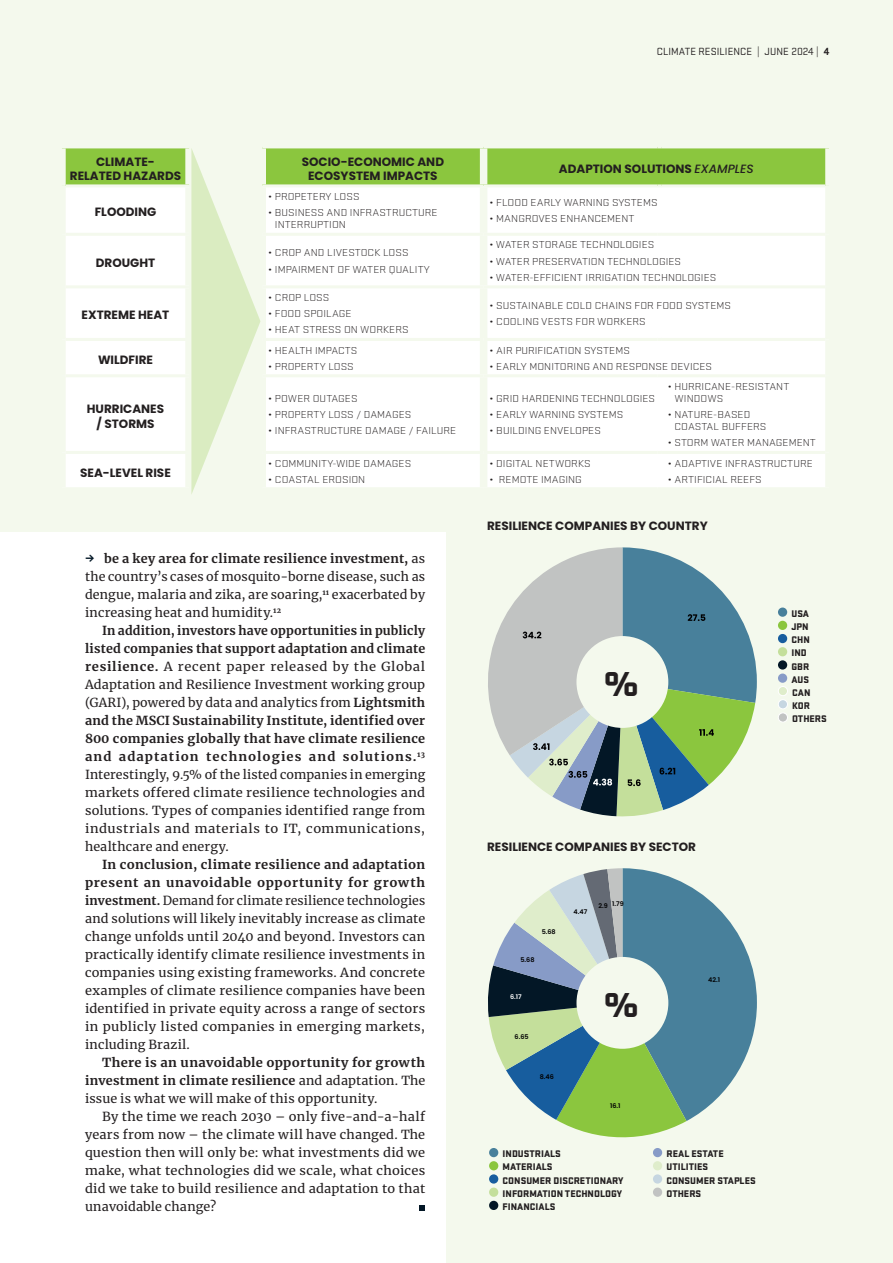
<style>
.page{position:relative;width:893px;height:1263px;background:#fff}
.page>*{position:absolute;margin:0;border:0;box-sizing:border-box;transform-origin:0 0}
.t1{font:900 36px "Stratum 1";color:#231f20}
.t2{font:12.45px/18px "Merriweather";letter-spacing:.02em;color:#231f20;text-align:justify}
.t3{font:12.45px/18px "Merriweather";letter-spacing:.02em;color:#231f20;text-align:justify;scale:1.04 1}
.t4{font:700 12.45px/18px "Merriweather";letter-spacing:.025em;color:#231f20;text-align:justify;scale:1.04 1}
.t5{font:900 12.45px "Merriweather";color:#031726}
.t6{font:700 12px/14.4px "Poppins";color:#231f20;text-align:center}
.t7{font:10.8px "Stratum 1";letter-spacing:.005em;color:#231f20}
.t8{font:300 10.5px/12px "Stratum 1";letter-spacing:.005em;color:#231f20;scale:1.1 1}
.t9{font:900 10.05px/13.2px "Stratum 1";color:#231f20}
.t10{font:600 6.45px "Poppins";color:#000001}
.t11{font:600 6.45px "Poppins";color:#fff}
.s1{font-weight:700}
.s2{font-weight:500;font-style:italic}
.s3{font-weight:400}
</style>
<div class="page">
<div style="left:0;top:0;width:893px;height:531px;background:#f4f9ed"></div>
<div style="left:446px;top:492px;width:447px;height:771px;background:#f4f9ed"></div>
<svg style="left:419px;top:1205px;width:6px;height:6px"></svg>
<svg style="left:62px;top:147px;width:767px;height:347px"></svg>
<svg style="left:488px;top:547px;width:269px;height:270px"></svg>
<div style="left:576px;top:636px;width:92px;height:92px;background:#f4f9ed;border-radius:50%"></div>
<svg style="left:488px;top:868px;width:269px;height:270px"></svg>
<div style="left:576px;top:957px;width:92px;height:92px;background:#f4f9ed;border-radius:50%"></div>
<div style="left:778px;top:607px;width:9px;height:10px;background:#48809b;border-radius:50%"></div>
<div style="left:778px;top:621px;width:9px;height:9px;background:#8bc63e;border-radius:50%"></div>
<div style="left:778px;top:634px;width:9px;height:9px;background:#175d9e;border-radius:50%"></div>
<div style="left:778px;top:647px;width:9px;height:9px;background:#c4df9b;border-radius:50%"></div>
<div style="left:778px;top:660px;width:9px;height:9px;background:#031726;border-radius:50%"></div>
<div style="left:778px;top:673px;width:9px;height:10px;background:#879bc7;border-radius:50%"></div>
<div style="left:778px;top:686px;width:9px;height:10px;background:#dfedcb;border-radius:50%"></div>
<div style="left:778px;top:686px;width:10px;height:10px;border:1px solid #fff;border-radius:50%"></div>
<div style="left:778px;top:700px;width:9px;height:9px;background:#c6d6e1;border-radius:50%"></div>
<div style="left:778px;top:699px;width:10px;height:10px;border:1px solid #fff;border-radius:50%"></div>
<div style="left:778px;top:713px;width:9px;height:9px;background:#c1c3c2;border-radius:50%"></div>
<div style="left:778px;top:712px;width:10px;height:10px;border:1px solid #fff;border-radius:50%"></div>
<div style="left:489px;top:1148px;width:9px;height:9px;background:#48809b;border-radius:50%"></div>
<div style="left:489px;top:1161px;width:9px;height:9px;background:#8bc63e;border-radius:50%"></div>
<div style="left:489px;top:1174px;width:9px;height:9px;background:#175d9e;border-radius:50%"></div>
<div style="left:489px;top:1187px;width:9px;height:10px;background:#c4df9b;border-radius:50%"></div>
<div style="left:489px;top:1201px;width:9px;height:9px;background:#031726;border-radius:50%"></div>
<div style="left:653px;top:1148px;width:9px;height:9px;background:#879bc7;border-radius:50%"></div>
<div style="left:653px;top:1161px;width:9px;height:9px;background:#dfedcb;border-radius:50%"></div>
<div style="left:653px;top:1174px;width:9px;height:9px;background:#c6d6e1;border-radius:50%"></div>
<div style="left:653px;top:1187px;width:9px;height:10px;background:#c1c3c2;border-radius:50%"></div>
<p class="t7" style="left:657px;top:46px;width:174px">CLIMATE RESILIENCE | JUNE 2024 | <span class="s1">4</span></p>
<p class="t6" style="left:70px;top:154px;width:113px">CLIMATE-<br>RELATED HAZARDS</p>
<p class="t6" style="left:302px;top:154px;width:144px">SOCIO-ECONOMIC AND<br>ECOSYSTEM IMPACTS</p>
<p class="t6" style="left:559px;top:161px;width:196px">ADAPTION SOLUTIONS <span class="s2">EXAMPLES</span></p>
<p class="t6" style="left:95px;top:205px;width:63px">FLOODING</p>
<p class="t8" style="left:268px;top:191px;width:85px">• PROPETERY LOSS</p>
<p class="t8" style="left:275px;top:207px;width:149px;text-indent:-7px">• BUSINESS AND INFRASTRUCTURE<br>INTERRUPTION</p>
<p class="t8" style="left:490px;top:197px;width:154px">• FLOOD EARLY WARNING SYSTEMS</p>
<p class="t8" style="left:490px;top:213px;width:133px">• MANGROVES ENHANCEMENT</p>
<p class="t6" style="left:96px;top:255px;width:61px">DROUGHT</p>
<p class="t6" style="left:82px;top:308px;width:89px">EXTREME HEAT</p>
<p class="t6" style="left:98px;top:352px;width:57px">WILDFIRE</p>
<p class="t6" style="left:87px;top:401px;width:79px">HURRICANES / STORMS</p>
<p class="t6" style="left:80px;top:465px;width:92px">SEA-LEVEL RISE</p>
<p class="t8" style="left:268px;top:248px;width:129px">• CROP AND LIVESTOCK LOSS</p>
<p class="t8" style="left:268px;top:264px;width:148px">• IMPAIRMENT OF WATER QUALITY</p>
<p class="t8" style="left:268px;top:292px;width:57px">• CROP LOSS</p>
<p class="t8" style="left:268px;top:308px;width:77px">• FOOD SPOILAGE</p>
<p class="t8" style="left:268px;top:325px;width:129px">• HEAT STRESS ON WORKERS</p>
<p class="t8" style="left:268px;top:345px;width:83px">• HEALTH IMPACTS</p>
<p class="t8" style="left:268px;top:361px;width:79px">• PROPERTY LOSS</p>
<p class="t8" style="left:268px;top:393px;width:83px">• POWER OUTAGES</p>
<p class="t8" style="left:268px;top:409px;width:132px">• PROPERTY LOSS / DAMAGES</p>
<p class="t8" style="left:268px;top:426px;width:172px">• INFRASTRUCTURE DAMAGE / FAILURE</p>
<p class="t8" style="left:268px;top:458px;width:131px">• COMMUNITY-WIDE DAMAGES</p>
<p class="t8" style="left:268px;top:474px;width:90px">• COASTAL EROSION</p>
<p class="t2" style="left:85px;top:550px;width:342px;text-indent:19px"><span class="s1">be a key area for climate resilience investment,</span> as the country’s cases of mosquito-borne disease, such as dengue, malaria and zika, are soaring,<sup>11</sup> exacerbated by increasing heat and humidity.<sup>12</sup></p>
<p class="t3" style="left:85px;top:622px;width:329px;text-indent:17px"><span class="s1">In addition, investors have opportunities in publicly listed companies that support adaptation and climate resilience.</span> A recent paper released by the Global Adaptation and Resilience Investment working group (GARI), powered by data and analytics from <span class="s1">Lightsmith and the MSCI Sustainability Institute, identified over 800 companies globally that have climate resilience and adaptation technologies and solutions.</span><sup>13<br></sup>Interestingly, 9.5% of the listed companies in emerging markets offered climate resilience technologies and solutions. Types of companies identified range from industrials and materials to IT, communications, healthcare and energy.</p>
<p class="t2" style="left:85px;top:856px;width:342px;text-indent:17px"><span class="s1">In conclusion, climate resilience and adaptation present an unavoidable opportunity for growth investment.</span> Demand for climate resilience technologies and solutions will likely inevitably increase as climate change unfolds until 2040 and beyond. Investors can practically identify climate resilience investments in companies using existing frameworks. And concrete examples of climate resilience companies have been identified in private equity across a range of sectors in publicly listed companies in emerging markets, including Brazil.</p>
<p class="t4" style="left:85px;top:1054px;width:329px;text-indent:17px">There is an unavoidable opportunity for growth investment in climate resilience <span class="s3">and adaptation. The issue is what we will make of this opportunity.</span></p>
<p class="t2" style="left:85px;top:1108px;width:342px;text-indent:17px">By the time we reach 2030 – only five-and-a-half years from now – the climate will have changed. The question then will only be: what investments did we make, what technologies did we scale, what choices did we take to build resilience and adaptation to that unavoidable change?</p>
<p class="t5" style="left:85px;top:551px;width:11px">→</p>
<p class="t8" style="left:490px;top:240px;width:151px">• WATER STORAGE TECHNOLOGIES</p>
<p class="t8" style="left:490px;top:256px;width:176px">• WATER PRESERVATION TECHNOLOGIES</p>
<p class="t8" style="left:490px;top:272px;width:208px">• WATER-EFFICIENT IRRIGATION TECHNOLOGIES</p>
<p class="t8" style="left:490px;top:300px;width:221px">• SUSTAINABLE COLD CHAINS FOR FOOD SYSTEMS</p>
<p class="t8" style="left:490px;top:316px;width:143px">• COOLING VESTS FOR WORKERS</p>
<p class="t8" style="left:490px;top:345px;width:129px">• AIR PURIFICATION SYSTEMS</p>
<p class="t8" style="left:490px;top:361px;width:204px">• EARLY MONITORING AND RESPONSE DEVICES</p>
<p class="t8" style="left:490px;top:393px;width:152px">• GRID HARDENING TECHNOLOGIES</p>
<p class="t8" style="left:490px;top:409px;width:123px">• EARLY WARNING SYSTEMS</p>
<p class="t8" style="left:490px;top:426px;width:103px">• BUILDING ENVELOPES</p>
<p class="t8" style="left:674px;top:381px;width:106px;text-indent:-7px">• HURRICANE-RESISTANT<br>WINDOWS</p>
<p class="t8" style="left:674px;top:409px;width:85px;text-indent:-7px">• NATURE-BASED<br>COASTAL BUFFERS</p>
<p class="t8" style="left:668px;top:438px;width:136px">• STORM WATER MANAGEMENT</p>
<p class="t8" style="left:668px;top:458px;width:133px">• ADAPTIVE INFRASTRUCTURE</p>
<p class="t8" style="left:668px;top:474px;width:87px">• ARTIFICIAL REEFS</p>
<p class="t6" style="left:487px;top:518px;width:222px">RESILIENCE COMPANIES BY COUNTRY</p>
<p class="t8" style="left:490px;top:458px;width:93px">• DIGITAL NETWORKS</p>
<p class="t8" style="left:490px;top:474px;width:85px">• REMOTE IMAGING</p>
<h1 class="t1" style="left:604px;top:668px;width:37px">%</h1>
<p class="t9" style="left:791px;top:607px;width:37px">USA<br>JPN<br>CHN<br>IND<br>GBR<br>AUS<br>CAN<br>KOR<br>OTHERS</p>
<p class="t6" style="left:487px;top:839px;width:210px">RESILIENCE COMPANIES BY SECTOR</p>
<p class="t10" style="left:542px;top:928px;width:16px">5.68</p>
<p class="t10" style="left:520px;top:956px;width:16px">5.68</p>
<p class="t11" style="left:510px;top:992px;width:13px">6.17</p>
<p class="t10" style="left:515px;top:1032px;width:16px">6.65</p>
<p class="t10" style="left:540px;top:1072px;width:16px">8.46</p>
<p class="t10" style="left:574px;top:907px;width:15px">4.47</p>
<p class="t10" style="left:598px;top:900px;width:27px">2.9 1.79</p>
<h1 class="t1" style="left:604px;top:988px;width:37px">%</h1>
<p class="t10" style="left:610px;top:1102px;width:12px">16.1</p>
<p class="t10" style="left:708px;top:976px;width:13px">42.1</p>
<p class="t9" style="left:503px;top:1148px;width:123px">INDUSTRIALS<br>MATERIALS<br>CONSUMER DISCRETIONARY<br>INFORMATION TECHNOLOGY<br>FINANCIALS</p>
<p class="t9" style="left:666px;top:1148px;width:91px">REAL ESTATE<br>UTILITIES<br>CONSUMER STAPLES<br>OTHERS</p>
</div>
